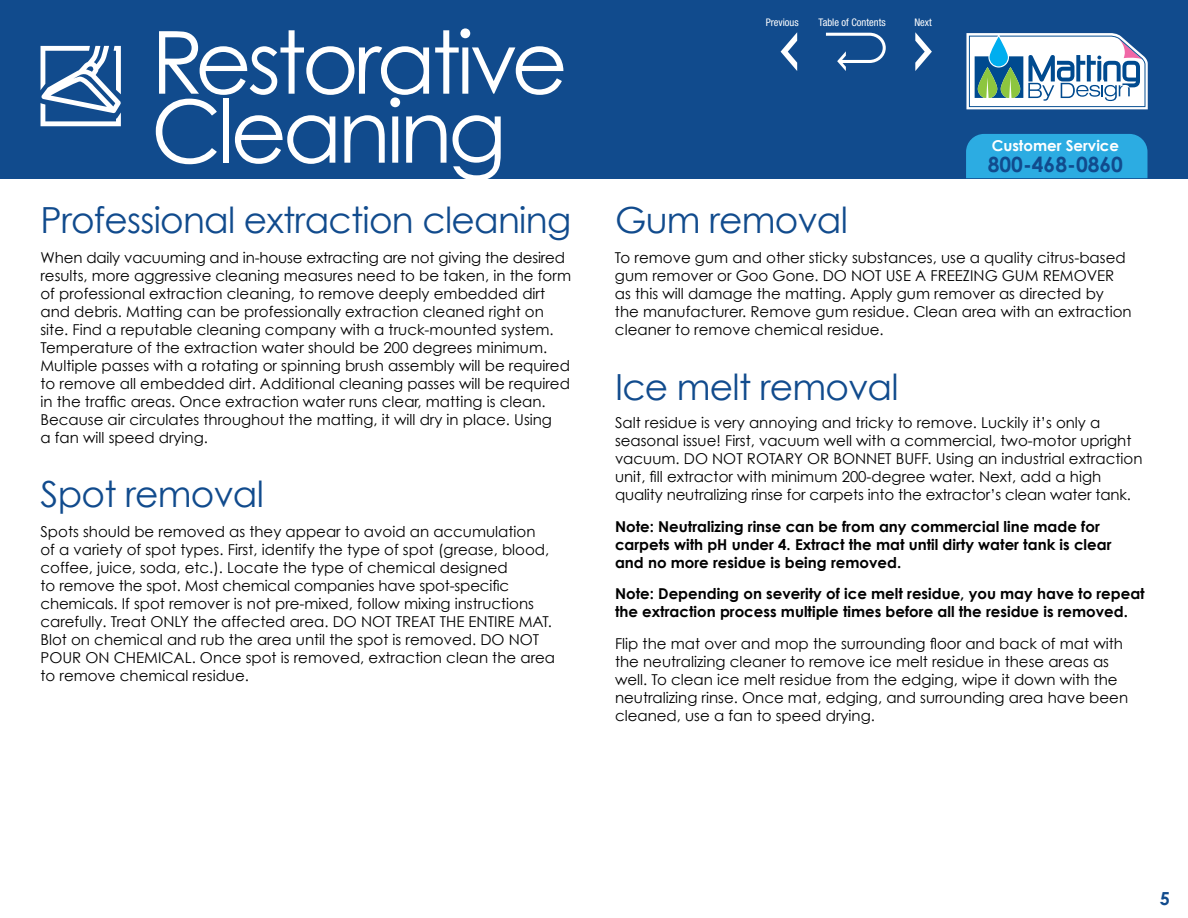
<style>
.page{position:relative;width:1188px;height:918px;background:#fff}
.page>*{position:absolute;margin:0;border:0;box-sizing:border-box;transform-origin:0 0}
.t1{font:87px/69px "Century Gothic";letter-spacing:-.05em;color:#fff}
.t2{font:36px "Century Gothic";letter-spacing:-.02em;color:#114b8d}
.t3{font:700 21px "Century Gothic";color:#114b8d}
.t4{font:700 18px "Century Gothic";color:#114b8d}
.t5{font:15px/18px "Century Gothic";color:#000}
.t6{font:700 15px/18px "Century Gothic";color:#000}
.t7{font:700 15px "Century Gothic";color:#fff}
.t8{font:700 13.65px "Century Gothic";letter-spacing:-.01em;color:#000}
.t9{font:condensed 10.5px "Helvetica Neue";color:#fff}
</style>
<div class="page">
<div style="left:0;top:0;width:1188px;height:178px;background:#114b8d"></div>
<svg style="left:966px;top:33px;width:182px;height:76px;background:#abc5d4"></svg>
<div style="left:966px;top:134px;width:182px;height:44px;background:#2cace2"></div>
<svg style="left:41px;top:46px;width:80px;height:80px"></svg>
<svg style="left:781px;top:32px;width:16px;height:39px"></svg>
<svg style="left:915px;top:32px;width:17px;height:39px"></svg>
<svg style="left:826px;top:33px;width:60px;height:38px"></svg>
<h1 class="t1" style="left:151px;top:27px;width:418px">Restorative<br>Cleaning</h1>
<h2 class="t2" style="left:40px;top:198px;width:532px">Professional extraction cleaning</h2>
<p class="t5" style="left:41px;top:249px;width:532px">When daily vacuuming and in-house extracting are not giving the desired results, more aggressive cleaning measures need to be taken, in the form of professional extraction cleaning, to remove deeply embedded dirt and debris. Matting can be professionally extraction cleaned right on site. Find a reputable cleaning company with a truck-mounted system.<br>Temperature of the extraction water should be 200 degrees minimum.<br>Multiple passes with a rotating or spinning brush assembly will be required to remove all embedded dirt. Additional cleaning passes will be required in the traffic areas. Once extraction water runs clear, matting is clean.<br>Because air circulates throughout the matting, it will dry in place. Using<br>a fan will speed drying.</p>
<h2 class="t2" style="left:40px;top:472px;width:225px">Spot removal</h2>
<p class="t5" style="left:40px;top:523px;width:516px">Spots should be removed as they appear to avoid an accumulation<br>of a variety of spot types. First, identify the type of spot (grease, blood, coffee, juice, soda, etc.). Locate the type of chemical designed<br>to remove the spot. Most chemical companies have spot-specific chemicals. If spot remover is not pre-mixed, follow mixing instructions carefully. Treat ONLY the affected area. DO NOT TREAT THE ENTIRE MAT.<br>Blot on chemical and rub the area until the spot is removed. DO NOT POUR ON CHEMICAL. Once spot is removed, extraction clean the area to remove chemical residue.</p>
<p class="t8" style="left:50px;top:250px;width:61px">Cleaning</p>
<p class="t8" style="left:264px;top:250px;width:61px">Cleaning</p>
<p class="t9" style="left:766px;top:17px;width:35px">Previous</p>
<p class="t9" style="left:819px;top:17px;width:69px">Table of Contents</p>
<p class="t9" style="left:914px;top:17px;width:19px">Next</p>
<p class="t7" style="left:992px;top:136px;width:129px">Customer Service</p>
<h3 class="t3" style="left:988px;top:151px;width:137px">800-468-0860</h3>
<h2 class="t2" style="left:615px;top:198px;width:234px">Gum removal</h2>
<p class="t5" style="left:615px;top:249px;width:518px">To remove gum and other sticky substances, use a quality citrus-based gum remover or Goo Gone. DO NOT USE A FREEZING GUM REMOVER as this will damage the matting. Apply gum remover as directed by the manufacturer. Remove gum residue. Clean area with an extraction cleaner to remove chemical residue.</p>
<h2 class="t2" style="left:615px;top:365px;width:285px">Ice melt removal</h2>
<p class="t5" style="left:615px;top:413px;width:529px">Salt residue is very annoying and tricky to remove. Luckily it’s only a seasonal issue! First, vacuum well with a commercial, two-motor upright vacuum. DO NOT ROTARY OR BONNET BUFF. Using an industrial extraction unit, fill extractor with minimum 200-degree water. Next, add a high quality neutralizing rinse for carpets into the extractor’s clean water tank.</p>
<p class="t6" style="left:615px;top:517px;width:498px">Note: Neutralizing rinse can be from any commercial line made for carpets with pH under 4. Extract the mat until dirty water tank is clear and no more residue is being removed.</p>
<p class="t6" style="left:615px;top:584px;width:531px">Note: Depending on severity of ice melt residue, you may have to repeat the extraction process multiple times before all the residue is removed.</p>
<p class="t5" style="left:615px;top:634px;width:515px">Flip the mat over and mop the surrounding floor and back of mat with the neutralizing cleaner to remove ice melt residue in these areas as well. To clean ice melt residue from the edging, wipe it down with the neutralizing rinse. Once mat, edging, and surrounding area have been cleaned, use a fan to speed drying.</p>
<p class="t4" style="left:1160px;top:887px;width:12px">5</p>
</div>
